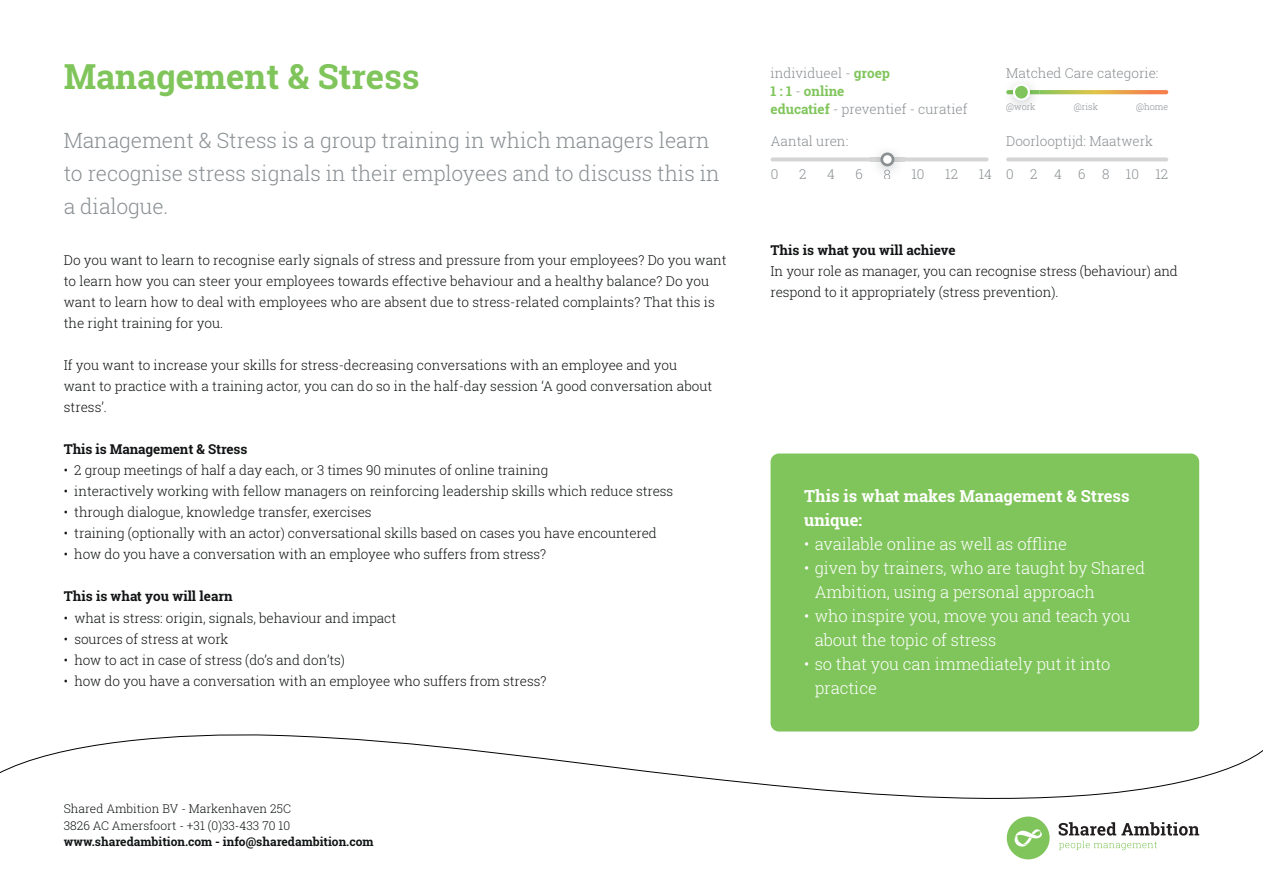
<style>
.page{position:relative;width:1263px;height:893px;background:#fff}
.page>*{position:absolute;margin:0;border:0;box-sizing:border-box;transform-origin:0 0}
.t1{font:700 34.5px "Roboto Slab";color:#80c55b}
.t2{font:300 21px/33px "Roboto Slab";letter-spacing:-.005em;color:#8a9093}
.t3{font:300 16.5px/24px "Roboto Slab";letter-spacing:-.005em;color:#fff}
.t4{font:700 16.5px/24px "Roboto Slab";color:#fff}
.t5{font:300 13.5px/21px "Roboto Slab";letter-spacing:-.005em;color:#111314}
.t6{font:300 13.5px/18px "Roboto Slab";color:#8a8f92}
.t7{font:700 13.5px "Roboto Slab";color:#111314}
.t8{font:300 12px/16.5px "Roboto Slab";color:#101414}
.t9{font:700 12px "Roboto Slab";color:#101414}
.t10{font:300 9px "Roboto Slab";color:#8a8f92}
.s1{font-weight:700;color:#80c55b}
</style>
<div class="page">
<div style="left:770px;top:453px;width:429px;height:278px;background:#80c55b;border-radius:8px"></div>
<svg style="left:0;top:724px;width:1263px;height:136px"></svg>
<div style="left:1007px;top:816px;width:43px;height:43px;background:#80c55b;border-radius:50%"></div>
<svg style="left:1059px;top:822px;width:140px;height:28px"></svg>
<svg style="left:1014px;top:829px;width:28px;height:18px"></svg>
<svg style="left:770px;top:157px;width:219px;height:4px"></svg>
<img style="left:870px;top:152px;width:34px;height:18px">
<img style="left:870px;top:157px;width:34px;height:4px">
<img style="left:883px;top:170px;width:9px;height:9px">
<div style="left:882px;top:154px;width:11px;height:11px;background:#fff;border-radius:50%"></div>
<div style="left:880px;top:153px;width:14px;height:13px;border:3px solid #8a8f92;border-radius:50%"></div>
<svg style="left:1006px;top:157px;width:162px;height:4px"></svg>
<svg style="left:1040px;top:90px;width:128px;height:4px"></svg>
<img style="left:1007px;top:83px;width:33px;height:23px">
<img style="left:1006px;top:76px;width:34px;height:2px">
<img style="left:1006px;top:90px;width:34px;height:4px">
<div style="left:1014px;top:85px;width:15px;height:15px;background:#80c55b;border-radius:50%"></div>
<div style="left:1013px;top:84px;width:17px;height:17px;border:2px solid #fff;border-radius:50%"></div>
<h1 class="t1" style="left:64px;top:53px;width:357px">Management &amp; Stress</h1>
<h2 class="t2" style="left:64px;top:123px;width:657px">Management &amp; Stress is a group training in which managers learn to recognise stress signals in their employees and to discuss this in a dialogue.</h2>
<p class="t5" style="left:64px;top:249px;width:664px">Do you want to learn to recognise early signals of stress and pressure from your employees? Do you want to learn how you can steer your employees towards effective behaviour and a healthy balance? Do you want to learn how to deal with employees who are absent due to stress-related complaints? That this is the right training for you.</p>
<p class="t5" style="left:64px;top:354px;width:650px">If you want to increase your skills for stress-decreasing conversations with an employee and you want to practice with a training actor, you can do so in the half-day session ‘A good conversation about stress’.</p>
<p class="t7" style="left:64px;top:440px;width:185px">This is Management &amp; Stress</p>
<p class="t5" style="left:64px;top:459px;width:486px">• 2 group meetings of half a day each, or 3 times 90 minutes of online training</p>
<p class="t5" style="left:64px;top:480px;width:611px">• interactively working with fellow managers on reinforcing leadership skills which reduce stress</p>
<p class="t5" style="left:64px;top:501px;width:309px">• through dialogue, knowledge transfer, exercises</p>
<p class="t5" style="left:64px;top:522px;width:595px">• training (optionally with an actor) conversational skills based on cases you have encountered</p>
<p class="t5" style="left:64px;top:543px;width:484px">• how do you have a conversation with an employee who suffers from stress?</p>
<p class="t7" style="left:64px;top:587px;width:170px">This is what you will learn</p>
<p class="t5" style="left:64px;top:607px;width:334px">• what is stress: origin, signals, behaviour and impact</p>
<p class="t5" style="left:64px;top:628px;width:166px">• sources of stress at work</p>
<p class="t5" style="left:64px;top:649px;width:283px">• how to act in case of stress (do’s and don’ts)</p>
<p class="t5" style="left:64px;top:670px;width:484px">• how do you have a conversation with an employee who suffers from stress?</p>
<p class="t8" style="left:64px;top:800px;width:229px">Shared Ambition BV - Markenhaven 25C<br>3826 AC Amersfoort - +31 (0)33-433 70 10</p>
<p class="t9" style="left:64px;top:833px;width:311px">www.sharedambition.com - info@sharedambition.com</p>
<p class="t6" style="left:770px;top:64px;width:121px">individueel - <span class="s1">groep</span></p>
<p class="t6" style="left:1006px;top:64px;width:154px">Matched Care categorie:</p>
<p class="t6" style="left:770px;top:82px;width:199px"><span class="s1">1 : 1</span> - <span class="s1">online<br>educatief</span> - preventief - curatief</p>
<p class="t10" style="left:1006px;top:101px;width:31px">@work</p>
<p class="t10" style="left:1074px;top:101px;width:26px">@risk</p>
<p class="t10" style="left:1136px;top:101px;width:34px">@home</p>
<p class="t6" style="left:771px;top:132px;width:79px">Aantal uren:</p>
<p class="t6" style="left:1006px;top:132px;width:148px">Doorlooptijd: Maatwerk</p>
<p class="t6" style="left:771px;top:165px;width:9px">0</p>
<p class="t6" style="left:799px;top:165px;width:9px">2</p>
<p class="t6" style="left:827px;top:165px;width:9px">4</p>
<p class="t6" style="left:855px;top:165px;width:9px">6</p>
<p class="t6" style="left:911px;top:165px;width:15px">10</p>
<p class="t6" style="left:945px;top:165px;width:14px">12</p>
<p class="t6" style="left:979px;top:165px;width:15px">14</p>
<p class="t6" style="left:1006px;top:165px;width:164px">0 2 4 6 8 10 12</p>
<p class="t7" style="left:770px;top:241px;width:187px">This is what you will achieve</p>
<p class="t5" style="left:770px;top:260px;width:409px">In your role as manager, you can recognise stress (behaviour) and respond to it appropriately (stress prevention).</p>
<p class="t4" style="left:804px;top:483px;width:327px">This is what makes Management &amp; Stress unique:</p>
<p class="t3" style="left:804px;top:531px;width:264px">• available online as well as offline</p>
<p class="t3" style="left:815px;top:555px;width:332px;text-indent:-11px">• given by trainers, who are taught by Shared<br>Ambition, using a personal approach</p>
<p class="t3" style="left:815px;top:603px;width:317px;text-indent:-11px">• who inspire you, move you and teach you about the topic of stress</p>
<p class="t3" style="left:815px;top:651px;width:297px;text-indent:-11px">• so that you can immediately put it into practice</p>
</div>
